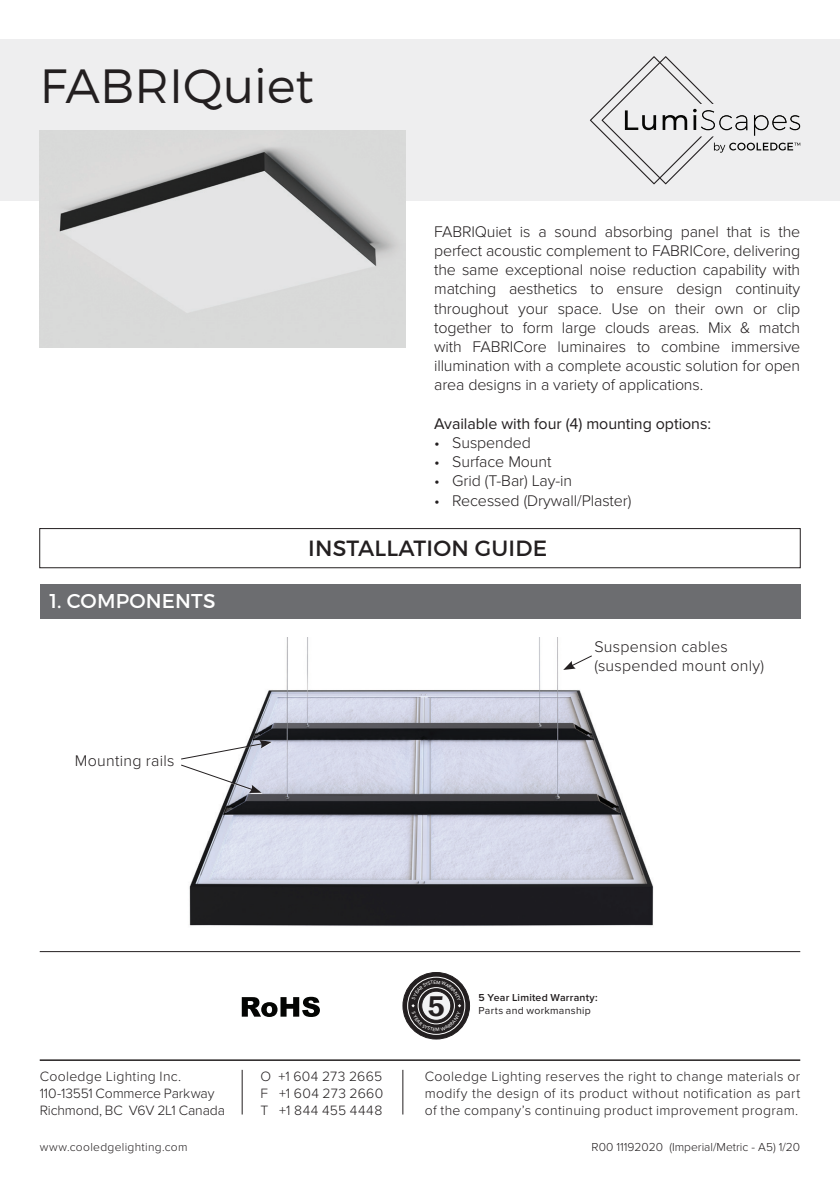
<style>
.page{position:relative;width:840px;height:1191px;background:#fff}
.page>*{position:absolute;margin:0;border:0;box-sizing:border-box;transform-origin:0 0}
.t1{font:300 48px "Montserrat";color:#231f20}
.t2{font:600 29.4px "Franklin Gothic";color:#231f20}
.t3{font:22px "Montserrat";letter-spacing:.01em;color:#231f20}
.t4{font:20px "Montserrat";letter-spacing:.01em;color:#fff}
.t5{font:300 16px/19.2px "Proxima Nova";letter-spacing:-.005em;color:#231f20;text-align:justify}
.t6{font:300 16px/19.2px "Proxima Nova";letter-spacing:.015em;color:#231f20}
.t7{font:16px "Proxima Nova";letter-spacing:-.005em;color:#231f20}
.t8{font:300 14px/16.8px "Proxima Nova";letter-spacing:.02em;color:#231f20;text-align:justify}
.t9{font:300 14px/16.8px "Proxima Nova";letter-spacing:-.01em;color:#231f20}
.t10{font:300 12px "Proxima Nova";letter-spacing:.015em;color:#231f20}
.t11{font:600 10.4px "Proxima Nova";letter-spacing:.02em;color:#231f20}
.t12{font:10.4px "Proxima Nova";letter-spacing:.025em;color:#231f20}
</style>
<div class="page">
<img style="left:161px;top:637px;width:537px;height:338px">
<div style="left:182px;top:740px;width:90px;height:20px;background:#fff;opacity:.74"></div>
<div style="left:182px;top:765px;width:80px;height:29px;background:#fff;opacity:.74"></div>
<svg style="left:180px;top:740px;width:91px;height:53px"></svg>
<svg style="left:563px;top:655px;width:29px;height:15px"></svg>
<div style="left:0;top:40px;width:839px;height:161px;background:#eeeeef"></div>
<div style="left:39px;top:528px;width:761px;height:40px;border:1px solid #231f20"></div>
<img style="left:40px;top:130px;width:365px;height:217px">
<svg style="left:590px;top:56px;width:209px;height:128px"></svg>
<hr style="left:40px;top:951px;width:759px;height:1px;background:#231f20">
<svg style="left:242px;top:996px;width:78px;height:21px"></svg>
<svg style="left:403px;top:972px;width:66px;height:67px"></svg>
<div style="left:402px;top:972px;width:67px;height:67px;border:1px solid #231f20;border-radius:50%"></div>
<svg style="left:407px;top:977px;width:57px;height:57px"></svg>
<div style="left:407px;top:976px;width:58px;height:58px;border:1px solid #fff;border-radius:50%"></div>
<hr style="left:40px;top:1059px;width:759px;height:2px;background:#231f20">
<hr style="left:242px;top:1069px;width:1px;height:45px;background:#231f20">
<hr style="left:402px;top:1069px;width:1px;height:45px;background:#231f20">
<div style="left:40px;top:584px;width:759px;height:34px;background:#6c6d70"></div>
<svg style="left:411px;top:980px;width:50px;height:51px"></svg>
<h1 class="t1" style="left:40px;top:56px;width:276px">FABRIQuiet</h1>
<p class="t5" style="left:434px;top:222px;width:367px">FABRIQuiet is a sound absorbing panel that is the perfect acoustic complement to FABRICore, delivering the same exceptional noise reduction capability with matching aesthetics to ensure design continuity throughout your space. Use on their own or clip together to form large clouds areas. Mix &amp; match with FABRICore luminaires to combine immersive illumination with a complete acoustic solution for open area designs in a variety of applications.</p>
<p class="t7" style="left:434px;top:414px;width:278px">Available with four (4) mounting options:</p>
<p class="t5" style="left:434px;top:433px;width:98px">• Suspended</p>
<p class="t5" style="left:434px;top:452px;width:119px">• Surface Mount</p>
<p class="t5" style="left:434px;top:472px;width:139px">• Grid (T-Bar) Lay-in</p>
<p class="t5" style="left:434px;top:491px;width:199px">• Recessed (Drywall/Plaster)</p>
<p class="t4" style="left:49px;top:588px;width:167px">1. COMPONENTS</p>
<p class="t6" style="left:75px;top:751px;width:101px">Mounting rails</p>
<h3 class="t3" style="left:308px;top:534px;width:240px">INSTALLATION GUIDE</h3>
<p class="t6" style="left:594px;top:637px;width:171px">Suspension cables (suspended mount only)</p>
<p class="t11" style="left:478px;top:992px;width:121px">5 Year Limited Warranty:</p>
<h2 class="t2" style="left:427px;top:988px;width:19px">5</h2>
<p class="t12" style="left:478px;top:1004px;width:114px">Parts and workmanship</p>
<p class="t9" style="left:40px;top:1068px;width:187px">Cooledge Lighting Inc.<br>110-13551 Commerce Parkway<br>Richmond, BC V6V 2L1 Canada</p>
<p class="t8" style="left:424px;top:1068px;width:377px">Cooledge Lighting reserves the right to change materials or modify the design of its product without notification as part of the company’s continuing product improvement program.</p>
<p class="t8" style="left:260px;top:1068px;width:124px">O +1 604 273 2665<br>F +1 604 273 2660<br>T +1 844 455 4448</p>
<p class="t10" style="left:40px;top:1140px;width:149px">www.cooledgelighting.com</p>
<p class="t10" style="left:591px;top:1140px;width:210px">R00 11192020 (Imperial/Metric - A5) 1/20</p>
</div>
